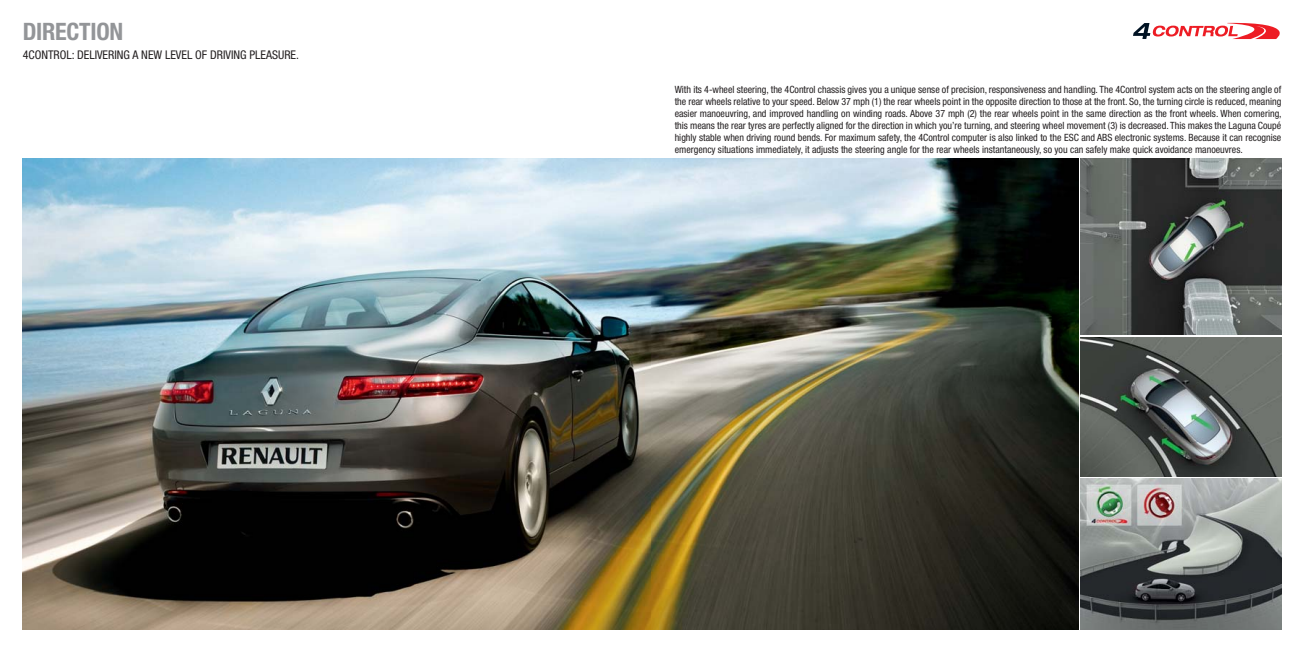
<style>
.page{position:relative;width:1304px;height:652px;background:#fff}
.page>*{position:absolute;margin:0;border:0;box-sizing:border-box;transform-origin:0 0}
.t1{font:700 condensed 24px "Helvetica Neue";letter-spacing:-.01em;color:#939598}
.t2{font:condensed 12px "Helvetica Neue";color:#231f20}
.t3{font:condensed 10px/12px "Helvetica Neue";color:#231f20;text-align:justify}
</style>
<div class="page">
<img style="left:23px;top:158px;width:1055px;height:471px">
<img style="left:1081px;top:158px;width:200px;height:177px">
<img style="left:1081px;top:479px;width:200px;height:150px">
<img style="left:1081px;top:338px;width:200px;height:138px">
<svg style="left:1134px;top:23px;width:146px;height:16px"></svg>
<h1 class="t1" style="left:23px;top:23px;width:102px">DIRECTION</h1>
<p class="t2" style="left:23px;top:50px;width:278px">4CONTROL: DELIVERING A NEW LEVEL OF DRIVING PLEASURE.</p>
<p class="t3" style="left:675px;top:84px;width:609px">With its 4-wheel steering, the 4Control chassis gives you a unique sense of precision, responsiveness and handling. The 4Control system acts on the steering angle of the rear wheels relative to your speed. Below 37 mph (1) the rear wheels point in the opposite direction to those at the front. So, the turning circle is reduced, meaning easier manoeuvring, and improved handling on winding roads. Above 37 mph (2) the rear wheels point in the same direction as the front wheels. When cornering, this means the rear tyres are perfectly aligned for the direction in which you’re turning, and steering wheel movement (3) is decreased. This makes the Laguna Coupé highly stable when driving round bends. For maximum safety, the 4Control computer is also linked to the ESC and ABS electronic systems. Because it can recognise emergency situations immediately, it adjusts the steering angle for the rear wheels instantaneously, so you can safely make quick avoidance manoeuvres.</p>
</div>
